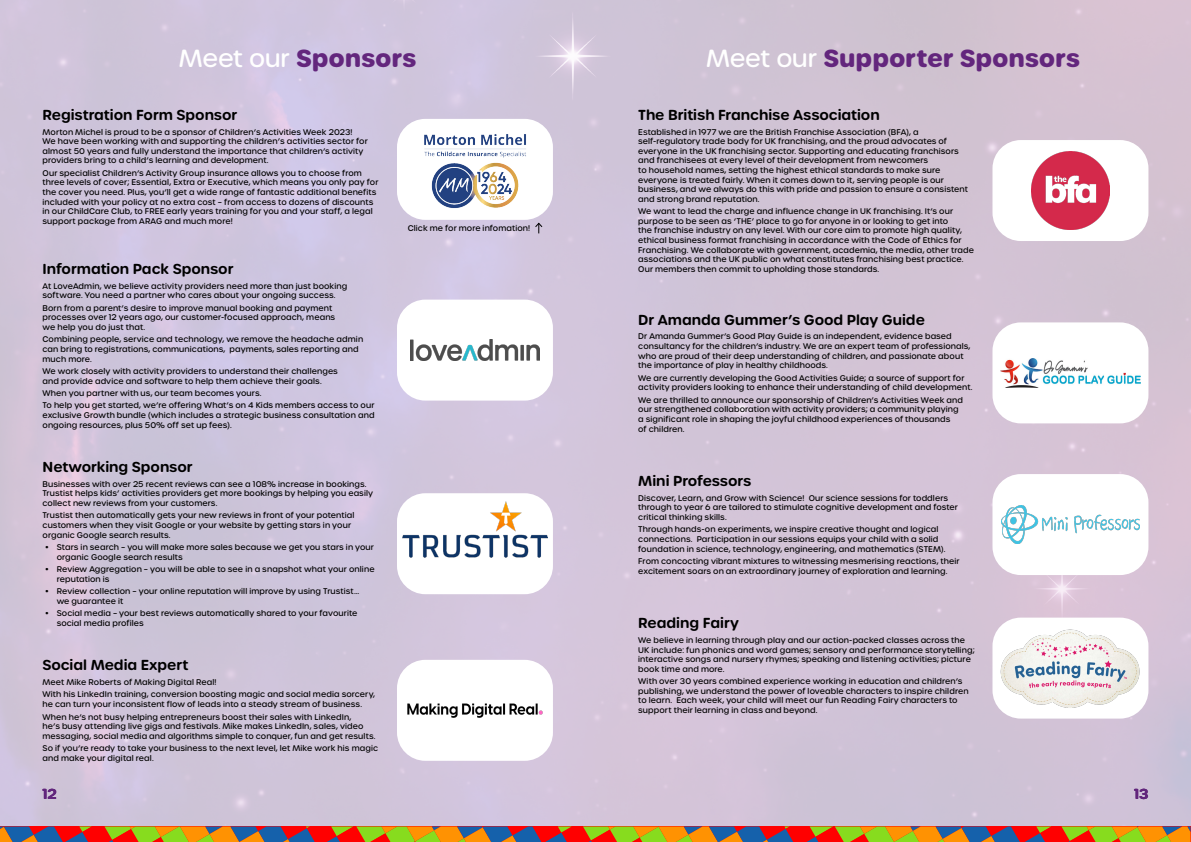
<style>
.page{position:relative;width:1191px;height:842px;background:#fff}
.page>*{position:absolute;margin:0;border:0;box-sizing:border-box;transform-origin:0 0}
.t1{font:700 24px "Urbane Rounded";letter-spacing:-.01em;color:#63267d}
.t2{font:600 14px "Urbane Rounded";letter-spacing:-.01em;color:#000}
.t3{font:600 14px "Urbane Rounded";color:#63267d}
.t4{font:500 8px/9.6px "Urbane Rounded";letter-spacing:.01em;color:#000}
.s1{font-weight:500;color:#fff}
</style>
<div class="page">
<svg style="left:0;top:826px;width:1190px;height:16px;background:#ab6e2f"></svg>
<img style="left:424px;top:134px;width:102px;height:74px">
<img style="left:411px;top:340px;width:128px;height:21px">
<img style="left:403px;top:502px;width:144px;height:56px">
<img style="left:407px;top:703px;width:135px;height:14px">
<svg style="left:535px;top:223px;width:8px;height:10px"></svg>
<img style="left:1031px;top:151px;width:78px;height:79px">
<img style="left:1000px;top:358px;width:140px;height:29px">
<img style="left:1001px;top:505px;width:138px;height:39px">
<img style="left:1000px;top:629px;width:140px;height:79px">
<h1 class="t1" style="left:179px;top:42px;width:239px"><span class="s1">Meet our</span> Sponsors</h1>
<h2 class="t2" style="left:43px;top:105px;width:196px">Registration Form Sponsor</h2>
<p class="t4" style="left:43px;top:127px;width:327px">Morton Michel is proud to be a sponsor of Children’s Activities Week 2023!<br>We have been working with and supporting the children’s activities sector for almost 50 years and fully understand the importance that children’s activity providers bring to a child’s learning and development.</p>
<p class="t4" style="left:43px;top:168px;width:337px">Our specialist Children’s Activity Group insurance allows you to choose from three levels of cover; Essential, Extra or Executive, which means you only pay for the cover you need. Plus, you’ll get a wide range of fantastic additional benefits included with your policy at no extra cost – from access to dozens of discounts in our ChildCare Club, to FREE early years training for you and your staff, a legal support package from ARAG and much more!</p>
<h2 class="t2" style="left:43px;top:259px;width:192px">Information Pack Sponsor</h2>
<p class="t4" style="left:43px;top:281px;width:306px">At LoveAdmin, we believe activity providers need more than just booking software. You need a partner who cares about your ongoing success.</p>
<p class="t4" style="left:43px;top:303px;width:294px">Born from a parent’s desire to improve manual booking and payment processes over 12 years ago, our customer-focused approach, means we help you do just that.</p>
<p class="t4" style="left:43px;top:335px;width:322px">Combining people, service and technology, we remove the headache admin can bring to registrations, communications, payments, sales reporting and much more.</p>
<p class="t4" style="left:43px;top:366px;width:297px">We work closely with activity providers to understand their challenges and provide advice and software to help them achieve their goals.</p>
<p class="t4" style="left:43px;top:387px;width:333px;line-height:12.4px">When you partner with us, our team becomes yours.<br>To help you get started, we’re offering What’s on 4 Kids members access to our</p>
<p class="t4" style="left:43px;top:410px;width:333px">exclusive Growth bundle (which includes a strategic business consultation and ongoing resources, plus 50% off set up fees).</p>
<h2 class="t2" style="left:43px;top:458px;width:152px">Networking Sponsor</h2>
<p class="t4" style="left:43px;top:479px;width:332px">Businesses with over 25 recent reviews can see a 108% increase in bookings.<br>Trustist helps kids’ activities providers get more bookings by helping you easily collect new reviews from your customers.</p>
<p class="t4" style="left:43px;top:511px;width:313px">Trustist then automatically gets your new reviews in front of your potential customers when they visit Google or your website by getting stars in your organic Google search results.</p>
<p class="t4" style="left:57px;top:542px;width:319px;text-indent:-11px">• Stars in search – you will make more sales because we get you stars in your organic Google search results</p>
<p class="t4" style="left:57px;top:564px;width:319px;text-indent:-11px">• Review Aggregation – you will be able to see in a snapshot what your online reputation is</p>
<p class="t4" style="left:57px;top:586px;width:304px;text-indent:-11px">• Review collection – your online reputation will improve by using Trustist… we guarantee it</p>
<p class="t4" style="left:57px;top:608px;width:302px;text-indent:-11px">• Social media – your best reviews automatically shared to your favourite social media profiles</p>
<h2 class="t2" style="left:43px;top:656px;width:147px">Social Media Expert</h2>
<p class="t4" style="left:43px;top:676px;width:334px;line-height:12.4px">Meet Mike Roberts of Making Digital Real!<br>With his LinkedIn training, conversion boosting magic and social media sorcery,</p>
<p class="t4" style="left:43px;top:698px;width:321px;line-height:12.4px">he can turn your inconsistent flow of leads into a steady stream of business.<br>When he’s not busy helping entrepreneurs boost their sales with LinkedIn,</p>
<p class="t4" style="left:43px;top:721px;width:334px">he’s busy attending live gigs and festivals. Mike makes LinkedIn, sales, video messaging, social media and algorithms simple to conquer, fun and get results.</p>
<p class="t4" style="left:43px;top:743px;width:337px">So if you’re ready to take your business to the next level, let Mike work his magic and make your digital real.</p>
<p class="t4" style="left:408px;top:224px;width:124px">Click me for more infomation!</p>
<h1 class="t1" style="left:706px;top:42px;width:375px"><span class="s1">Meet our</span> Supporter Sponsors</h1>
<h2 class="t2" style="left:638px;top:105px;width:243px">The British Franchise Association</h2>
<p class="t4" style="left:638px;top:127px;width:331px">Established in 1977 we are the British Franchise Association (BFA), a self-regulatory trade body for UK franchising, and the proud advocates of everyone in the UK franchising sector. Supporting and educating franchisors and franchisees at every level of their development from newcomers<br>to household names, setting the highest ethical standards to make sure everyone is treated fairly. When it comes down to it, serving people is our business, and we always do this with pride and passion to ensure a consistent and strong brand reputation.</p>
<p class="t4" style="left:638px;top:206px;width:337px">We want to lead the charge and influence change in UK franchising. It’s our purpose to be seen as ‘THE’ place to go for anyone in or looking to get into<br>the franchise industry on any level. With our core aim to promote high quality, ethical business format franchising in accordance with the Code of Ethics for Franchising. We collaborate with government, academia, the media, other trade associations and the UK public on what constitutes franchising best practice.<br>Our members then commit to upholding those standards.</p>
<h2 class="t2" style="left:638px;top:310px;width:288px">Dr Amanda Gummer’s Good Play Guide</h2>
<p class="t4" style="left:638px;top:332px;width:334px">Dr Amanda Gummer’s Good Play Guide is an independent, evidence based consultancy for the children’s industry. We are an expert team of professionals, who are proud of their deep understanding of children, and passionate about the importance of play in healthy childhoods.</p>
<p class="t4" style="left:638px;top:373px;width:336px">We are currently developing the Good Activities Guide; a source of support for activity providers looking to enhance their understanding of child development.</p>
<p class="t4" style="left:638px;top:395px;width:326px">We are thrilled to announce our sponsorship of Children’s Activities Week and our strengthened collaboration with activity providers; a community playing a significant role in shaping the joyful childhood experiences of thousands<br>of children.</p>
<h2 class="t2" style="left:638px;top:472px;width:115px">Mini Professors</h2>
<p class="t4" style="left:638px;top:493px;width:321px">Discover, Learn, and Grow with Science! Our science sessions for toddlers through to year 6 are tailored to stimulate cognitive development and foster critical thinking skills.</p>
<p class="t4" style="left:638px;top:525px;width:309px">Through hands-on experiments, we inspire creative thought and logical connections. Participation in our sessions equips your child with a solid foundation in science, technology, engineering, and mathematics (STEM).</p>
<p class="t4" style="left:638px;top:556px;width:323px">From concocting vibrant mixtures to witnessing mesmerising reactions, their excitement soars on an extraordinary journey of exploration and learning.</p>
<h2 class="t2" style="left:638px;top:614px;width:102px">Reading Fairy</h2>
<p class="t4" style="left:638px;top:635px;width:338px">We believe in learning through play and our action-packed classes across the UK include: fun phonics and word games; sensory and performance storytelling; interactive songs and nursery rhymes; speaking and listening activities; picture book time and more.</p>
<p class="t4" style="left:638px;top:676px;width:332px">With over 30 years combined experience working in education and children’s publishing, we understand the power of loveable characters to inspire children to learn. Each week, your child will meet our fun Reading Fairy characters to support their learning in class and beyond.</p>
<h2 class="t3" style="left:43px;top:785px;width:16px">12</h2>
<h2 class="t3" style="left:1134px;top:785px;width:16px">13</h2>
</div>
